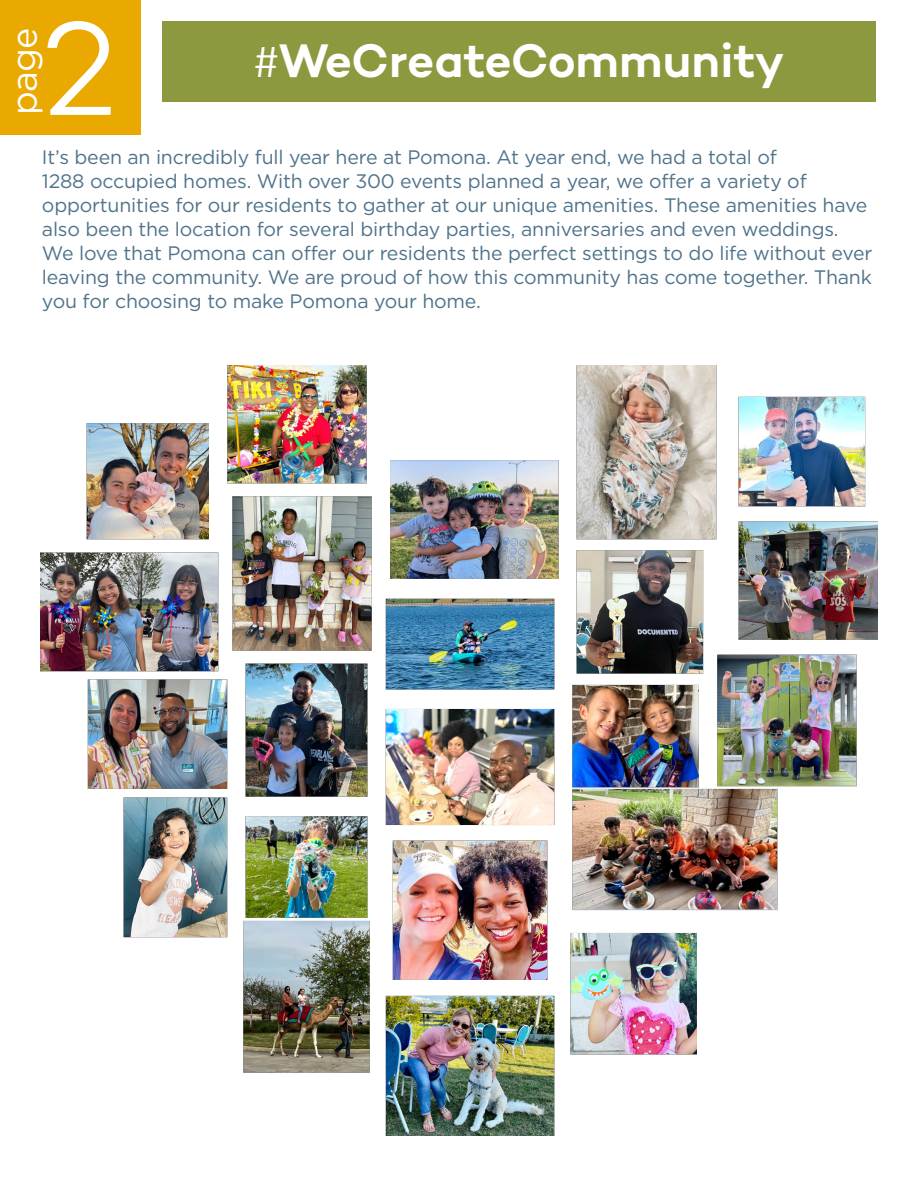
<style>
.page{position:relative;width:918px;height:1188px;background:#fff}
.page>*{position:absolute;margin:0;border:0;box-sizing:border-box;transform-origin:0 0}
.t1{font:135px "Campton Light DEMO";color:#fff}
.t2{font:600 48px "Campton";letter-spacing:-.005em;color:#fff}
.t3{font:36px "Gotham";color:#fff}
.t4{font:19.5px/24px "Gotham";letter-spacing:-.01em;color:#4f738a}
.s1{font-family:"Calibri";font-weight:300}
</style>
<div class="page">
<div style="left:0;top:0;width:140px;height:135px;background:#eaa900"></div>
<div style="left:163px;top:21px;width:713px;height:81px;background:#8e983f"></div>
<img style="left:41px;top:365px;width:836px;height:770px">
<h3 class="t3" style="left:4px;top:115px;width:89px;rotate:-90deg">page</h3>
<h1 class="t1" style="left:42px;top:-2px;width:77px">2</h1>
<h2 class="t2" style="left:254px;top:30px;width:531px"><span class="s1">#</span>WeCreateCommunity</h2>
<p class="t4" style="left:42px;top:145px;width:832px">It’s been an incredibly full year here at Pomona. At year end, we had a total of<br>1288 occupied homes. With over 300 events planned a year, we offer a variety of opportunities for our residents to gather at our unique amenities. These amenities have also been the location for several birthday parties, anniversaries and even weddings.<br>We love that Pomona can offer our residents the perfect settings to do life without ever leaving the community. We are proud of how this community has come together. Thank you for choosing to make Pomona your home.</p>
</div>
